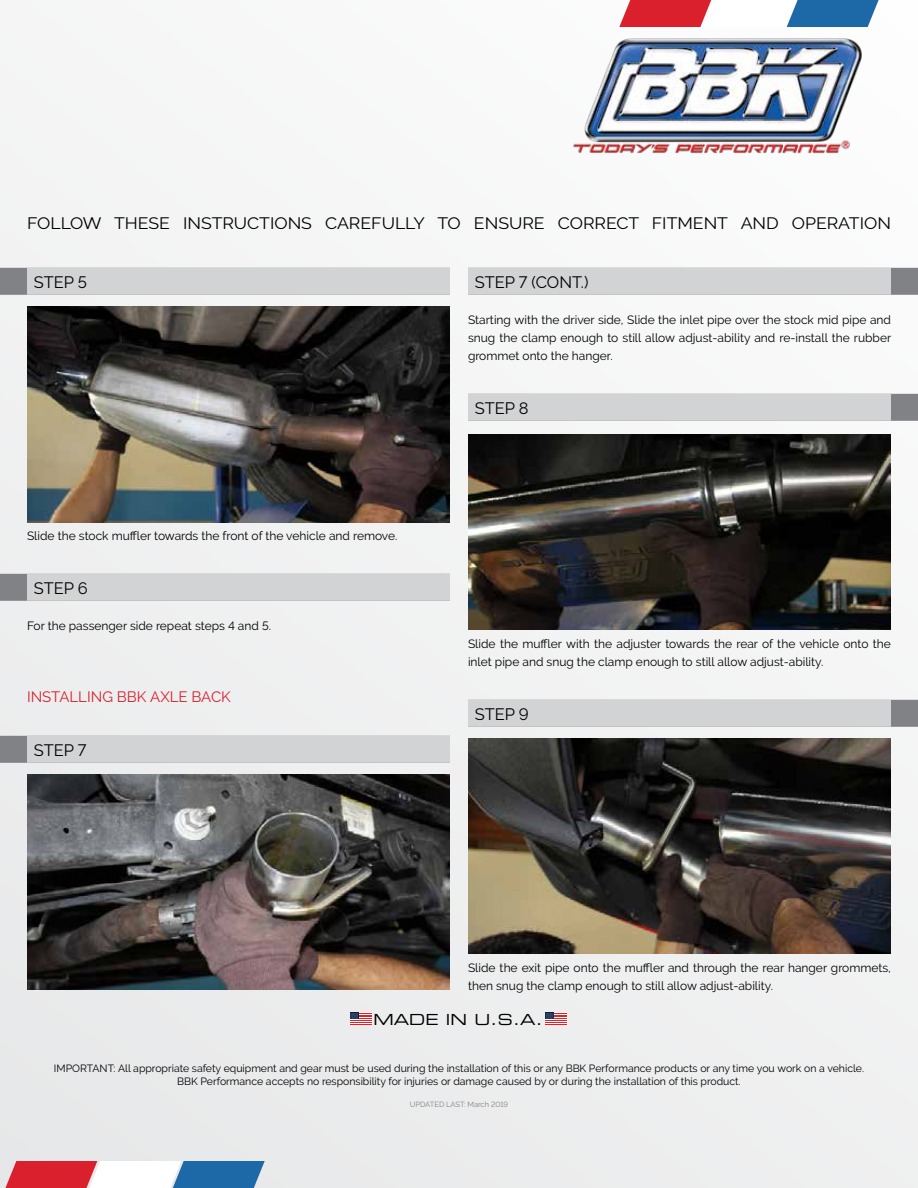
<style>
.page{position:relative;width:918px;height:1188px;background:#f2f2f3}
.page>*{position:absolute;margin:0;border:0;box-sizing:border-box;transform-origin:0 0}
.t1{font:16.5px "Raleway";color:#000;scale:1.07 1}
.t2{font:16.5px "Raleway";color:#000}
.t3{font:15.3px "Eurostile Extended Two";color:#000}
.t4{font:15px "Raleway";color:#da202c}
.t5{font:12px/18px "Raleway";color:#000}
.t6{font:10.5px/12.6px "Raleway";color:#000;text-align:center}
.t7{font:7.5px "Raleway";color:#808285}
</style>
<div class="page">
<svg style="left:619px;top:0;width:265px;height:27px"></svg>
<svg style="left:0;top:1161px;width:265px;height:27px"></svg>
<img style="left:573px;top:37px;width:290px;height:117px">
<svg style="left:545px;top:1013px;width:22px;height:12px"></svg>
<svg style="left:350px;top:1013px;width:21px;height:12px"></svg>
<div style="left:468px;top:268px;width:450px;height:27px;background:#808285"></div>
<div style="left:468px;top:268px;width:423px;height:27px;background:#d1d3d4"></div>
<div style="left:468px;top:394px;width:450px;height:27px;background:#808285"></div>
<div style="left:468px;top:394px;width:423px;height:27px;background:#d1d3d4"></div>
<div style="left:468px;top:700px;width:450px;height:27px;background:#808285"></div>
<div style="left:468px;top:700px;width:423px;height:27px;background:#d1d3d4"></div>
<img style="left:468px;top:434px;width:423px;height:196px">
<img style="left:468px;top:738px;width:423px;height:216px">
<div style="left:0;top:268px;width:450px;height:27px;background:#808285"></div>
<div style="left:27px;top:268px;width:423px;height:27px;background:#d1d3d4"></div>
<div style="left:0;top:574px;width:450px;height:27px;background:#808285"></div>
<div style="left:27px;top:574px;width:423px;height:27px;background:#d1d3d4"></div>
<div style="left:0;top:736px;width:450px;height:27px;background:#808285"></div>
<div style="left:27px;top:736px;width:423px;height:27px;background:#d1d3d4"></div>
<img style="left:27px;top:306px;width:423px;height:216px">
<img style="left:27px;top:774px;width:423px;height:216px">
<h1 class="t1" style="left:27px;top:214px;width:809px">FOLLOW THESE INSTRUCTIONS CAREFULLY TO ENSURE CORRECT FITMENT AND OPERATION</h1>
<h1 class="t2" style="left:34px;top:273px;width:55px">STEP 5</h1>
<p class="t5" style="left:27px;top:527px;width:372px">Slide the stock muffler towards the front of the vehicle and remove.</p>
<h1 class="t2" style="left:34px;top:579px;width:56px">STEP 6</h1>
<p class="t5" style="left:27px;top:617px;width:245px">For the passenger side repeat steps 4 and 5.</p>
<p class="t4" style="left:27px;top:688px;width:205px">INSTALLING BBK AXLE BACK</p>
<h1 class="t2" style="left:34px;top:741px;width:54px">STEP 7</h1>
<h1 class="t2" style="left:475px;top:273px;width:115px">STEP 7 (CONT.)</h1>
<p class="t5" style="left:468px;top:311px;width:425px;text-align:justify">Starting with the driver side, Slide the inlet pipe over the stock mid pipe and snug the clamp enough to still allow adjust-ability and re-install the rubber grommet onto the hanger.</p>
<h1 class="t2" style="left:475px;top:399px;width:55px">STEP 8</h1>
<p class="t5" style="left:468px;top:635px;width:424px">Slide the muffler with the adjuster towards the rear of the vehicle onto the inlet pipe and snug the clamp enough to still allow adjust-ability.</p>
<h1 class="t2" style="left:475px;top:705px;width:56px">STEP 9</h1>
<p class="t5" style="left:468px;top:959px;width:424px">Slide the exit pipe onto the muffler and through the rear hanger grommets, then snug the clamp enough to still allow adjust-ability.</p>
<p class="t3" style="left:373px;top:1009px;width:171px">MADE IN U.S.A.</p>
<p class="t6" style="left:54px;top:1062px;width:812px">IMPORTANT: All appropriate safety equipment and gear must be used during the installation of this or any BBK Performance products or any time you work on a vehicle.<br>BBK Performance accepts no responsibility for injuries or damage caused by or during the installation of this product.</p>
<p class="t7" style="left:410px;top:1100px;width:100px">UPDATED LAST: March 2019</p>
</div>
